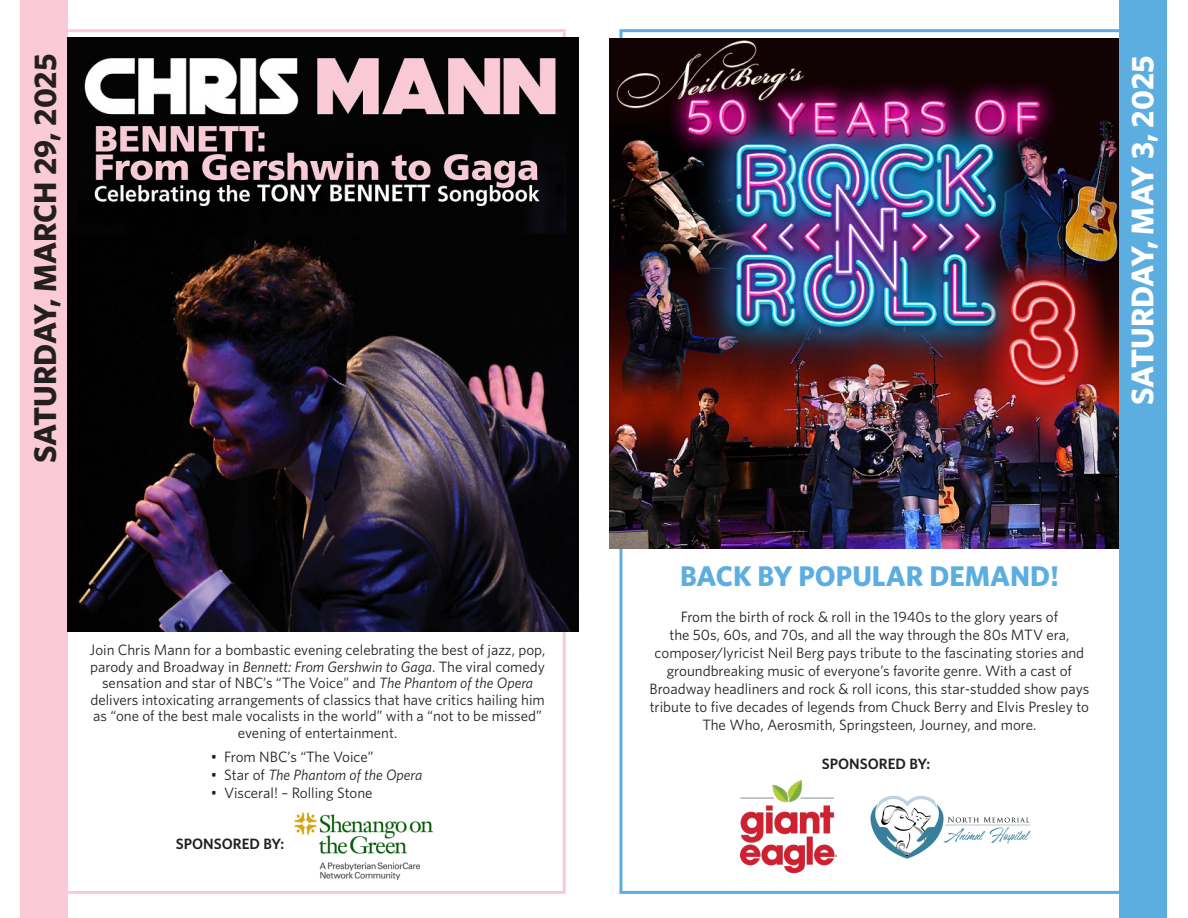
<style>
.page{position:relative;width:1188px;height:918px;background:#fff}
.page>*{position:absolute;margin:0;border:0;box-sizing:border-box;transform-origin:0 0}
.Heading_2{font:700 31.5px "Whitney";color:#231f20}
.Heading_2-2{font:700 31.5px "Whitney";letter-spacing:-.005em;color:#fff}
.t1{font:700 28.5px "Whitney";color:#5daee0}
.t2{font:15px/18px "Whitney";color:#231f20;text-align:center}
.t3{font:italic 15px "Whitney";color:#231f20}
.inside_body_9_14{font:600 15px "Whitney";color:#231f20}
.s1{font-style:italic}
.s2{font-style:normal}
</style>
<div class="page">
<img style="left:294px;top:812px;width:138px;height:67px">
<img style="left:741px;top:780px;width:96px;height:93px">
<img style="left:870px;top:795px;width:161px;height:63px">
<div style="left:20px;top:1px;width:48px;height:917px;background:#facad6"></div>
<img style="left:68px;top:37px;width:510px;height:595px">
<div style="left:1119px;top:1px;width:47px;height:917px;background:#5daee0"></div>
<img style="left:609px;top:39px;width:510px;height:509px">
<p class="Heading_2" style="left:24px;top:463px;width:410px;rotate:-90deg">SATURDAY, MARCH 29, 2025</p>
<p class="t2" style="left:90px;top:641px;width:457px;line-height:16.5px">Join Chris Mann for a bombastic evening celebrating the best of jazz, pop, parody and Broadway in <span class="s1">Bennett: From Gershwin to Gaga</span>. The viral comedy sensation and star of NBC’s “The Voice” and <span class="s1">The Phantom of the Opera </span>delivers intoxicating arrangements of classics that have critics hailing him as “one of the best male vocalists in the world” with a “not to be missed” evening of entertainment.</p>
<p class="t2" style="left:211px;top:747px;width:164px">• From NBC’s “The Voice”</p>
<p class="t3" style="left:211px;top:764px;width:213px"><span class="s2">• Star of</span> The Phantom of the Opera</p>
<p class="t2" style="left:211px;top:783px;width:163px">• Visceral! – Rolling Stone</p>
<p class="inside_body_9_14" style="left:176px;top:833px;width:110px">SPONSORED BY:</p>
<p class="Heading_2-2" style="left:1121px;top:405px;width:351px;rotate:-90deg">SATURDAY, MAY 3, 2025</p>
<p class="t1" style="left:680px;top:557px;width:380px">BACK BY POPULAR DEMAND!</p>
<p class="t2" style="left:649px;top:608px;width:441px">From the birth of rock &amp; roll in the 1940s to the glory years of<br>the 50s, 60s, and 70s, and all the way through the 80s MTV era, composer/lyricist Neil Berg pays tribute to the fascinating stories and groundbreaking music of everyone’s favorite genre. With a cast of Broadway headliners and rock &amp; roll icons, this star-studded show pays tribute to five decades of legends from Chuck Berry and Elvis Presley to The Who, Aerosmith, Springsteen, Journey, and more.</p>
<p class="inside_body_9_14" style="left:822px;top:754px;width:110px">SPONSORED BY:</p>
</div>
